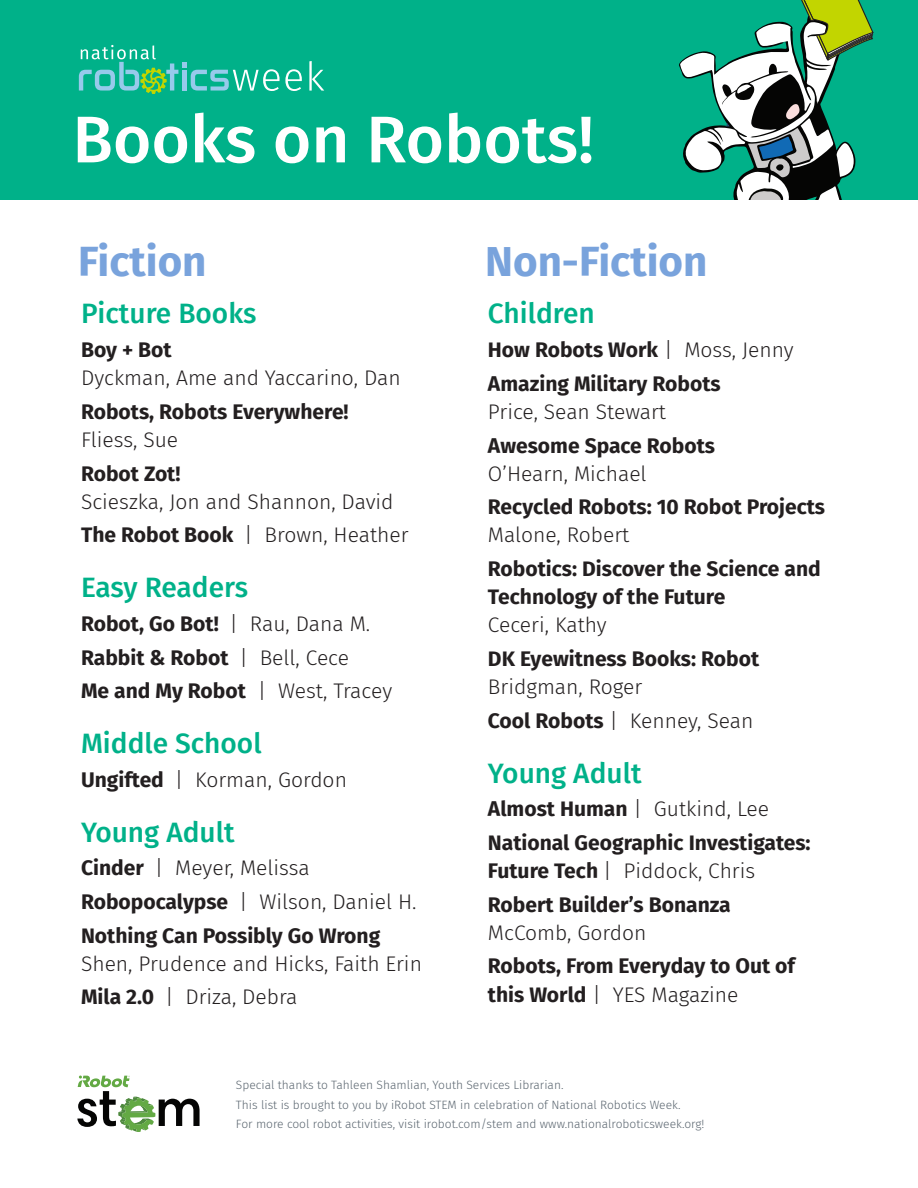
<style>
.page{position:relative;width:918px;height:1188px;background:#fff}
.page>*{position:absolute;margin:0;border:0;box-sizing:border-box;transform-origin:0 0}
.t1{font:500 66px "Fira Sans";color:#fff}
.t2{font:700 42.15px "Fira Sans";color:#79a3dc}
.t3{font:500 28.05px "Fira Sans";color:#00b189}
.t4{font:700 21px/33.8px "Fira Sans";color:#231f20}
.t5{font:300 21px/33.8px "Fira Sans";color:#231f20}
.t6{font:300 12px/19.5px "Fira Sans";color:#5b6670}
.s1{font-weight:700}
.s2{font-weight:300}
</style>
<div class="page">
<div style="left:0;top:0;width:918px;height:199px;background:#00b189"></div>
<svg style="left:77px;top:1076px;width:123px;height:56px"></svg>
<svg style="left:309px;top:61px;width:15px;height:30px"></svg>
<svg style="left:79px;top:45px;width:223px;height:49px"></svg>
<svg style="left:679px;top:0;width:195px;height:199px"></svg>
<h1 class="t1" style="left:72px;top:86px;width:523px">Books on Robots!</h1>
<h2 class="t2" style="left:78px;top:226px;width:130px">Fiction</h2>
<h3 class="t3" style="left:81px;top:291px;width:177px">Picture Books</h3>
<p class="t4" style="left:81px;top:331px;width:92px">Boy + Bot</p>
<p class="t5" style="left:81px;top:361px;width:321px">Dyckman, Ame and Yaccarino, Dan</p>
<p class="t4" style="left:81px;top:393px;width:269px">Robots, Robots Everywhere!</p>
<p class="t5" style="left:81px;top:423px;width:99px">Fliess, Sue</p>
<p class="t4" style="left:81px;top:455px;width:101px">Robot Zot!</p>
<p class="t5" style="left:81px;top:484px;width:329px">Scieszka, Jon and Shannon, David<br><span class="s1">The Robot Book</span> | Brown, Heather</p>
<h3 class="t3" style="left:81px;top:565px;width:169px">Easy Readers</h3>
<p class="t4" style="left:81px;top:605px;width:313px">Robot, Go Bot! <span class="s2">| Rau, Dana M.<br></span>Rabbit &amp; Robot <span class="s2">| Bell, Cece<br></span>Me and My Robot <span class="s2">| West, Tracey</span></p>
<h3 class="t3" style="left:81px;top:721px;width:182px">Middle School</h3>
<p class="t5" style="left:81px;top:762px;width:267px"><span class="s1">Ungifted</span> | Korman, Gordon</p>
<h3 class="t3" style="left:81px;top:809px;width:155px">Young Adult</h3>
<p class="t4" style="left:81px;top:850px;width:337px">Cinder <span class="s2">| Meyer, Melissa<br></span>Robopocalypse <span class="s2">| Wilson, Daniel H.<br></span>Nothing Can Possibly Go Wrong</p>
<p class="t5" style="left:81px;top:946px;width:342px">Shen, Prudence and Hicks, Faith Erin<br><span class="s1">Mila 2.0</span> | Driza, Debra</p>
<h2 class="t2" style="left:485px;top:226px;width:224px">Non-Fiction</h2>
<h3 class="t3" style="left:488px;top:291px;width:108px">Children</h3>
<p class="t4" style="left:488px;top:331px;width:307px">How Robots Work <span class="s2">| Moss, Jenny<br></span>Amazing Military Robots</p>
<p class="t5" style="left:488px;top:395px;width:180px">Price, Sean Stewart</p>
<p class="t4" style="left:488px;top:427px;width:229px">Awesome Space Robots</p>
<p class="t5" style="left:488px;top:456px;width:160px">O’Hearn, Michael</p>
<p class="t4" style="left:488px;top:489px;width:339px">Recycled Robots: 10 Robot Projects</p>
<p class="t5" style="left:488px;top:518px;width:143px">Malone, Robert</p>
<p class="t4" style="left:488px;top:553px;width:334px;line-height:28px">Robotics: Discover the Science and<br>Technology of the Future</p>
<p class="t5" style="left:488px;top:608px;width:120px">Ceceri, Kathy</p>
<p class="t4" style="left:488px;top:640px;width:273px">DK Eyewitness Books: Robot</p>
<p class="t5" style="left:488px;top:670px;width:267px">Bridgman, Roger<br><span class="s1">Cool Robots</span> | Kenney, Sean</p>
<h3 class="t3" style="left:488px;top:750px;width:155px">Young Adult</h3>
<p class="t4" style="left:488px;top:791px;width:324px">Almost Human <span class="s2">| Gutkind, Lee<br></span>National Geographic Investigates:</p>
<p class="t4" style="left:488px;top:852px;width:269px">Future Tech <span class="s2">| Piddock, Chris<br></span>Robert Builder’s Bonanza</p>
<p class="t5" style="left:488px;top:916px;width:160px">McComb, Gordon</p>
<p class="t4" style="left:488px;top:951px;width:309px;line-height:28px">Robots, From Everyday to Out of this World <span class="s2">| YES Magazine</span></p>
<p class="t6" style="left:236px;top:1075px;width:470px">Special thanks to Tahleen Shamlian, Youth Services Librarian.<br>This list is brought to you by iRobot STEM in celebration of National Robotics Week.<br>For more cool robot activities, visit irobot.com/stem and www.nationalroboticsweek.org!</p>
</div>
